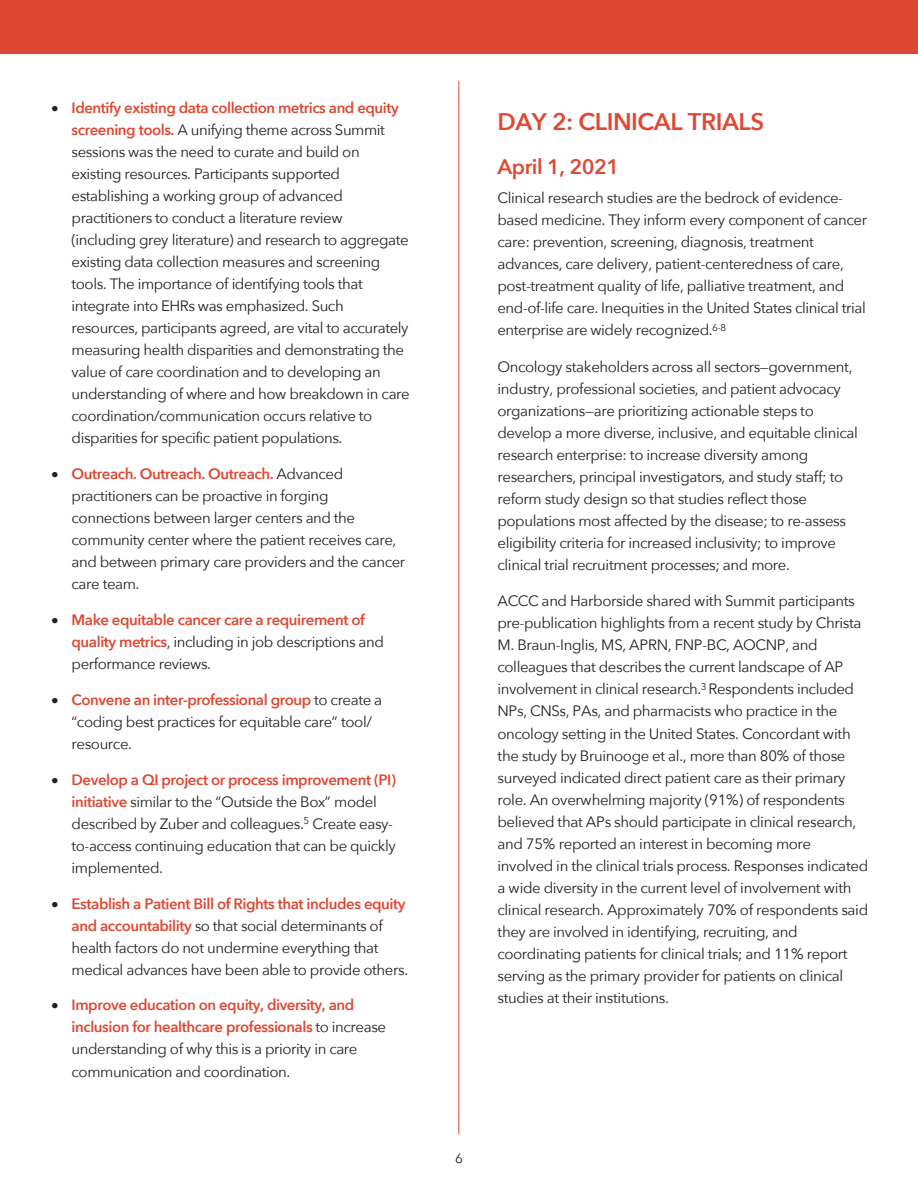
<style>
.page{position:relative;width:918px;height:1188px;background:#fff}
.page>*{position:absolute;margin:0;border:0;box-sizing:border-box;transform-origin:0 0}
.t1{font:600 24px "Avenir Next";letter-spacing:-.02em;color:#de4934}
.t2{font:600 21px "Avenir Next";letter-spacing:-.02em;color:#de4934}
.t3{font:15px/22px "Avenir Next";letter-spacing:-.03em;color:#231f20}
.t4{font:600 15px/22px "Avenir Next";letter-spacing:-.03em;color:#de4934}
.t5{font:13.5px "Avenir Next";color:#231f20}
.s1{font-weight:600;color:#de4934}
.s2{font-style:inherit}
.s3{color:#231f20}
.s4{font-weight:400;color:#231f20}
</style>
<div class="page">
<div style="left:0;top:0;width:918px;height:54px;background:#de4733"></div>
<hr style="left:458px;top:81px;width:1px;height:1053px;background:#de4733">
<p class="t3" style="left:72px;top:96px;width:340px;text-indent:-20px">• <span class="s1">Identify existing data collection metrics and equity screening tools.</span> A unifying theme across Summit sessions was the need to curate and build on existing resources. Participants supported establishing a working group of advanced practitioners to conduct a literature review (including grey literature) and research to aggregate existing data collection measures and screening tools. The importance of identifying tools that integrate into EHRs was emphasized. Such resources, participants agreed, are vital to accurately measur<span class="s2">ing</span> health disparities and demonstrat<span class="s2">ing</span> the value of care coordination and to developing an understanding of where and how breakdown in care coordination/communication occurs relative to disparities for specific patient populations.</p>
<p class="t3" style="left:72px;top:462px;width:335px;text-indent:-20px">• <span class="s1">Outreach. Outreach. Outreach.</span> Advanced practitioners can be proactive in forging connections between larger centers and the community center where the patient receives care, and between primary care providers and the cancer care team.</p>
<p class="t4" style="left:72px;top:608px;width:314px;text-indent:-20px"><span class="s3">•</span> Make equitable cancer care a requirement of quality metrics<span class="s4">, including in job descriptions and performance reviews.</span></p>
<p class="t3" style="left:72px;top:688px;width:312px;text-indent:-20px">• <span class="s1">Convene an inter-professional group</span> to create a “coding best practices for equitable care” tool/ resource.</p>
<p class="t3" style="left:72px;top:768px;width:326px;text-indent:-20px">• <span class="s1">Develop a QI project or process improvement (PI) initiative</span> similar to the “Outside the Box” model described by Zuber and colleagues.<sup>5</sup> Create easy&shy;to-access continuing education that can be quickly implemented.</p>
<p class="t3" style="left:72px;top:892px;width:338px;text-indent:-20px">• <span class="s1">Establish a Patient Bill of Rights that includes equity and accountability</span> so that social determinants of health factors do not undermine everything that medical advances have been able to provide others.</p>
<p class="t3" style="left:72px;top:993px;width:316px;text-indent:-20px">• <span class="s1">Improve education on equity, diversity, and inclusion for healthcare professionals</span> to increase understanding of why this is a priority in care communication and coordination.</p>
<h1 class="t1" style="left:498px;top:101px;width:268px">DAY 2: CLINICAL TRIALS</h1>
<h2 class="t2" style="left:498px;top:149px;width:123px">April 1, 2021</h2>
<p class="t3" style="left:498px;top:186px;width:371px">Clinical research studies are the bedrock of evidence&shy;based medicine. They inform every component of cancer care: prevention, screening, diagnosis, treatment advances, care delivery, patient-centeredness of care, post-treatment quality of life, palliative treatment, and end-of-life care. Inequities in the United States clinical trial enterprise are widely recognized.<sup>6-8</sup></p>
<p class="t3" style="left:498px;top:355px;width:362px">Oncology stakeholders across all sectors—government, industry, professional societies, and patient advocacy organizations—are prioritizing actionable steps to develop a more diverse, inclusive, and equitable clinical research enterprise: to increase diversity among researchers, principal investigators, and study staff; to reform study design so that studies reflect those populations most affected by the disease; to re-assess eligibility criteria for increased inclusivity; to improve clinical trial recruitment processes; and more.</p>
<p class="t3" style="left:498px;top:589px;width:372px">ACCC and Harborside shared with Summit participants pre-publication highlights from a recent study by Christa M. Braun-Inglis, MS, APRN, FNP-BC, AOCNP, and colleagues that describes the current landscape of AP involvement in clinical research.<sup>3</sup> Respondents included NPs, CNSs, PAs, and pharmacists who practice in the oncology setting in the United States. Concordant with the study by Bruinooge et al., more than 80% of those surveyed indicated direct patient care as their primary role. An overwhelming majority (91%) of respondents believed that APs should participate in clinical research, and 75% reported an interest in becoming more involved in the clinical trials process. Responses indicated a wide diversity in the current level of involvement with clinical research. Approximately 70% of respondents said they are involved in identifying, recruiting, and coordinating patients for clinical trials; and 11% report serving as the primary provider for patients on clinical studies at their institutions.</p>
<p class="t5" style="left:455px;top:1147px;width:9px">6</p>
</div>
